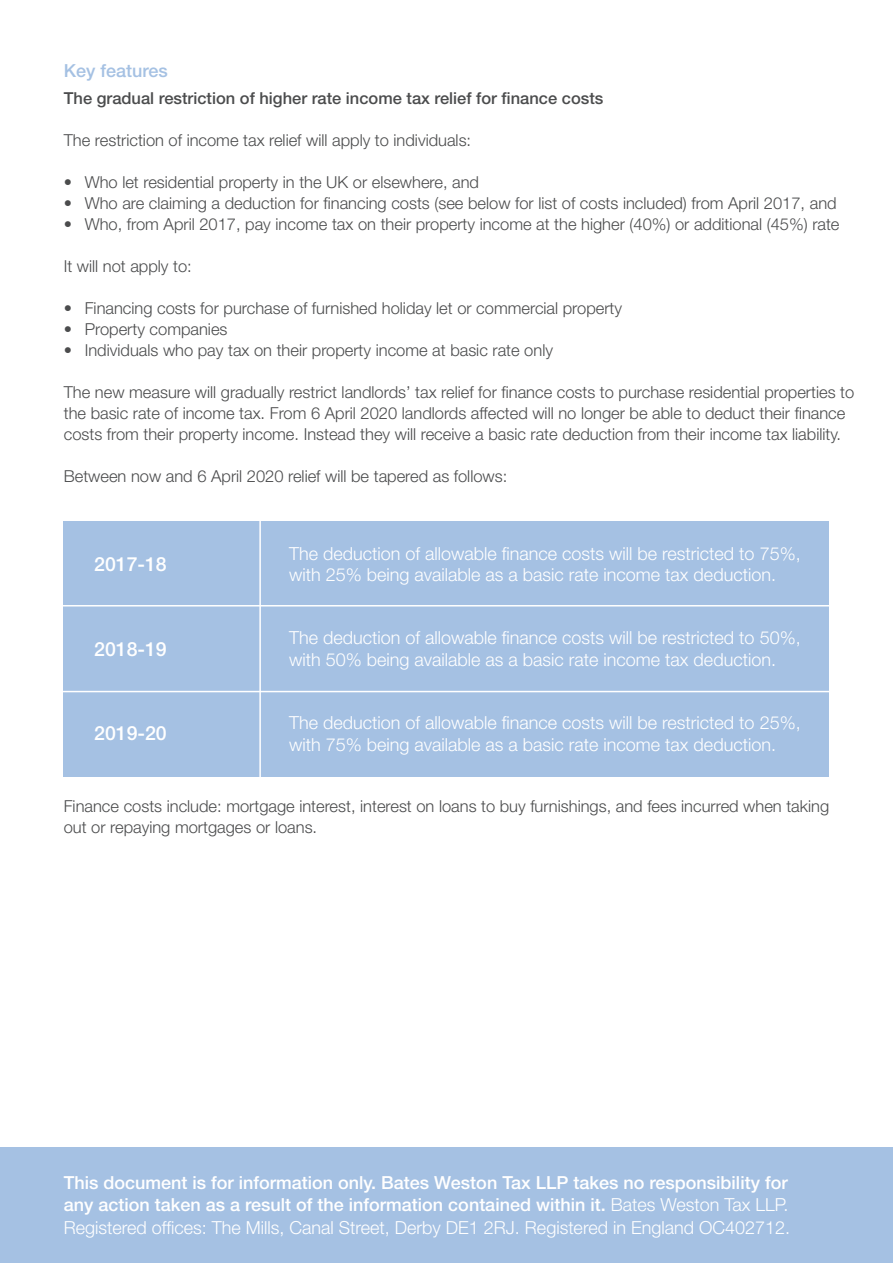
<style>
.page{position:relative;width:893px;height:1263px;background:#fff}
.page>*{position:absolute;margin:0;border:0;box-sizing:border-box;transform-origin:0 0}
.t1{font:500 19.5px "Helvetica Neue LT Pro";color:#fff}
.t2{font:300 18px/21.6px "Helvetica Neue LT Pro";color:#fff}
.t3{font:500 18px/22.5px "Helvetica Neue LT Pro";color:#fff}
.t4{font:500 18px "Helvetica Neue LT Pro";color:#a5c1e3}
.t5{font:300 16.5px/21px "Helvetica Neue LT Pro";color:#4b4c4d}
.t6{font:500 16.5px "Helvetica Neue LT Pro";color:#4b4c4d}
.s1{font-weight:300}
</style>
<div class="page">
<div style="left:0;top:1147px;width:893px;height:116px;background:#a5c1e3"></div>
<div style="left:64px;top:521px;width:765px;height:256px;background:#a5c1e3"></div>
<hr style="left:21px;top:605px;width:851px;height:1px;background:#fff">
<hr style="left:21px;top:691px;width:851px;height:1px;background:#fff">
<hr style="left:259px;top:516px;width:2px;height:269px;background:#fff">
<p class="t4" style="left:64px;top:59px;width:106px">Key features</p>
<p class="t6" style="left:64px;top:88px;width:541px">The gradual restriction of higher rate income tax relief for finance costs</p>
<p class="t5" style="left:64px;top:129px;width:409px">The restriction of income tax relief will apply to individuals:</p>
<p class="t5" style="left:64px;top:171px;width:417px">• Who let residential property in the UK or elsewhere, and</p>
<p class="t5" style="left:64px;top:192px;width:774px">• Who are claiming a deduction for financing costs (see below for list of costs included) from April 2017, and</p>
<p class="t5" style="left:64px;top:213px;width:777px">• Who, from April 2017, pay income tax on their property income at the higher (40%) or additional (45%) rate</p>
<p class="t5" style="left:64px;top:255px;width:130px">It will not apply to:</p>
<p class="t5" style="left:64px;top:297px;width:560px">• Financing costs for purchase of furnished holiday let or commercial property</p>
<p class="t5" style="left:64px;top:318px;width:165px">• Property companies</p>
<p class="t5" style="left:64px;top:339px;width:491px">• Individuals who pay tax on their property income at basic rate only</p>
<p class="t5" style="left:64px;top:381px;width:792px">The new measure will gradually restrict landlords’ tax relief for finance costs to purchase residential properties to the basic rate of income tax. From 6 April 2020 landlords affected will no longer be able to deduct their finance costs from their property income. Instead they will receive a basic rate deduction from their income tax liability.</p>
<p class="t5" style="left:64px;top:465px;width:445px">Between now and 6 April 2020 relief will be tapered as follows:</p>
<p class="t1" style="left:94px;top:552px;width:74px">2017-18</p>
<p class="t2" style="left:289px;top:542px;width:513px">The deduction of allowable finance costs will be restricted to 75%, with 25% being available as a basic rate income tax deduction.</p>
<p class="t1" style="left:94px;top:637px;width:74px">2018-19</p>
<p class="t1" style="left:94px;top:722px;width:74px">2019-20</p>
<p class="t2" style="left:289px;top:626px;width:513px">The deduction of allowable finance costs will be restricted to 50%, with 50% being available as a basic rate income tax deduction.</p>
<p class="t2" style="left:289px;top:711px;width:513px">The deduction of allowable finance costs will be restricted to 25%, with 75% being available as a basic rate income tax deduction.</p>
<p class="t5" style="left:64px;top:795px;width:767px">Finance costs include: mortgage interest, interest on loans to buy furnishings, and fees incurred when taking out or repaying mortgages or loans.</p>
<p class="t3" style="left:64px;top:1171px;width:728px">This document is for information only. Bates Weston Tax LLP takes no responsibility for any action taken as a result of the information contained within it. <span class="s1">Bates Weston Tax LLP.<br>Registered offices: The Mills, Canal Street, Derby DE1 2RJ. Registered in England OC402712.</span></p>
</div>
